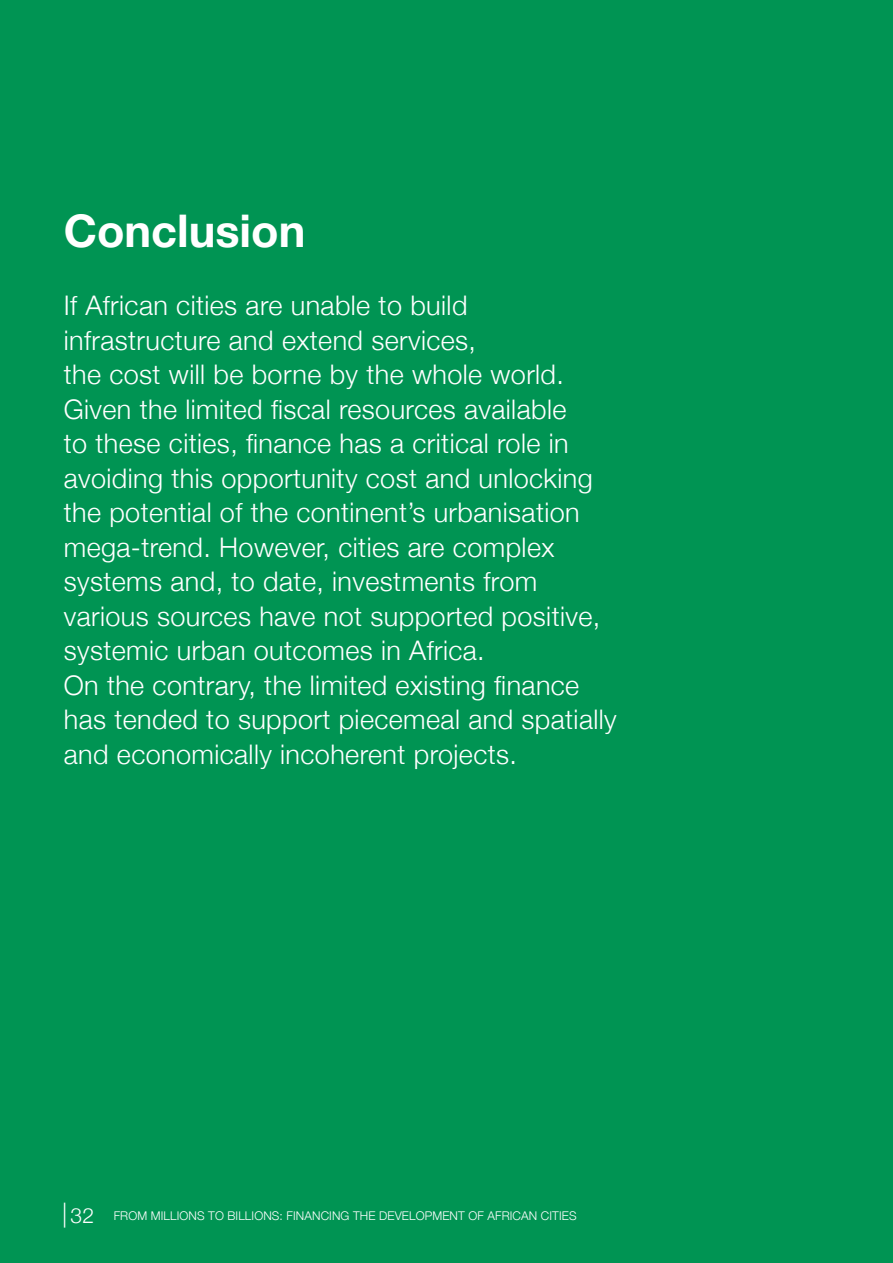
<style>
.page{position:relative;width:893px;height:1263px;background:#009453}
.page>*{position:absolute;margin:0;border:0;box-sizing:border-box;transform-origin:0 0}
.t1{font:700 45px "Helvetica Neue";color:#fff}
.t2{font:300 27px/34.5px "Helvetica Neue";letter-spacing:.015em;color:#fff}
.t3{font:300 21px "Helvetica Neue";color:#fff}
.t4{font:300 12px "Helvetica Neue";letter-spacing:.01em;color:#fff}
</style>
<div class="page">
<h1 class="t1" style="left:64px;top:195px;width:243px">Conclusion</h1>
<p class="t2" style="left:64px;top:286px;width:554px">If African cities are unable to build infrastructure and extend services,<br>the cost will be borne by the whole world.<br>Given the limited fiscal resources available<br>to these cities, finance has a critical role in avoiding this opportunity cost and unlocking the potential of the continent’s urbanisation mega-trend. However, cities are complex systems and, to date, investments from various sources have not supported positive, systemic urban outcomes in Africa.<br>On the contrary, the limited existing finance has tended to support piecemeal and spatially and economically incoherent projects.</p>
<p class="t3" style="left:60px;top:1198px;width:36px">︱32</p>
<p class="t4" style="left:114px;top:1206px;width:464px">FROM MILLIONS TO BILLIONS: FINANCING THE DEVELOPMENT OF AFRICAN CITIES</p>
</div>
